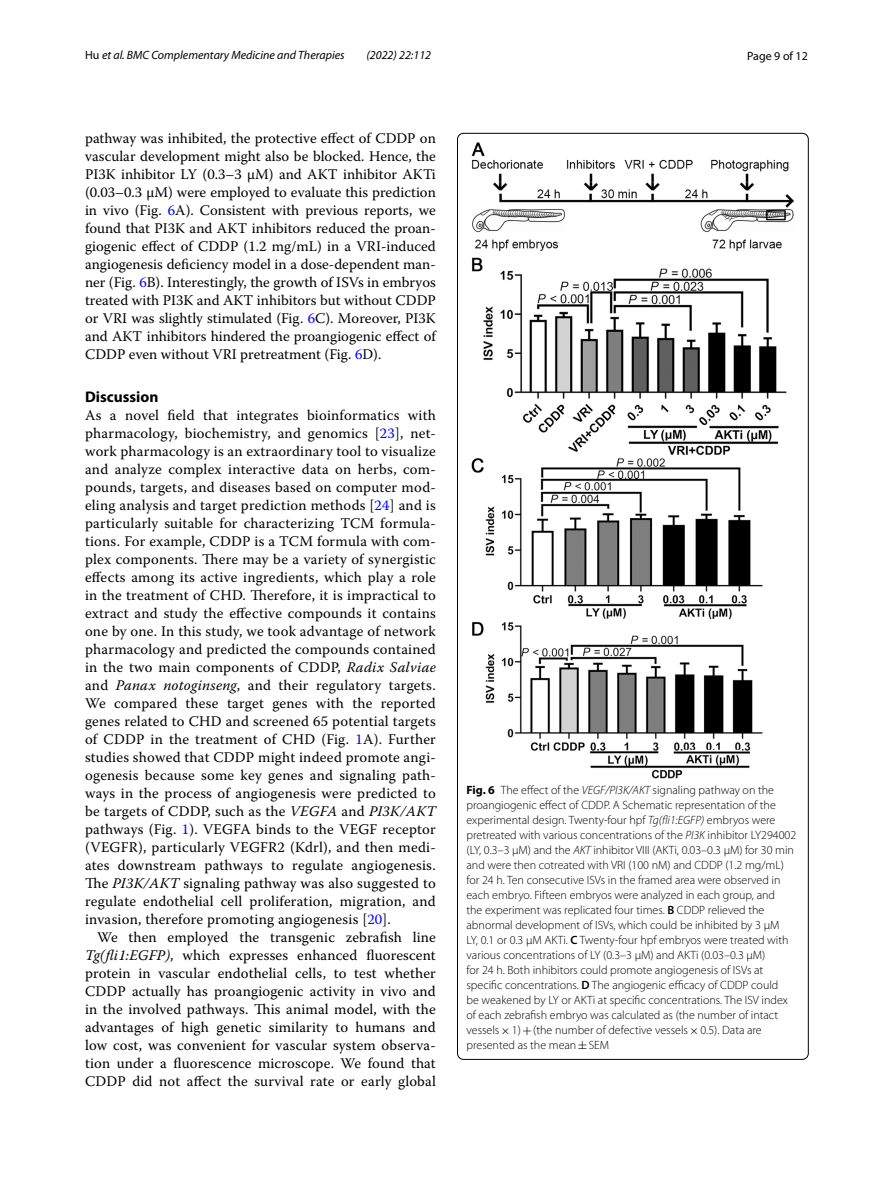
<style>
.page{position:relative;width:893px;height:1187px;background:#fff}
.page>*{position:absolute;margin:0;border:0;box-sizing:border-box;transform-origin:0 0}
.t1{font:700 15.45px "Myriad Pro";color:#000}
.t2{font:14.7px/18px "Warnock Pro";letter-spacing:.01em;color:#000;text-align:justify}
.t3{font:300 12px/15px "Myriad Pro";color:#000}
.t4{font:italic 12px "Myriad Pro";color:#000}
.t5{font:12px "Myriad Pro";color:#000}
.s1{font-style:normal}
.s2{color:#00f}
.s3{font-style:italic}
.s4{font-weight:700}
.s5{font-weight:600}
.s6{font-family:"MTSY";font-weight:400}
</style>
<div class="page">
<img style="left:472px;top:142px;width:322px;height:636px">
<p class="t4" style="left:85px;top:48px;width:261px"><span class="s1">Hu</span> et al. BMC Complementary Medicine and Therapies</p>
<p class="t4" style="left:366px;top:48px;width:66px">(2022) 22:112</p>
<p class="t5" style="left:747px;top:48px;width:62px">Page 9 of 12</p>
<p class="t2" style="left:85px;top:128px;width:352px">pathway was inhibited, the protective effect of CDDP on vascular development might also be blocked. Hence, the PI3K inhibitor LY (0.3–3 µM) and AKT inhibitor AKTi (0.03–0.3 µM) were employed to evaluate this prediction in vivo (Fig. <span class="s2">6</span>A). Consistent with previous reports, we found that PI3K and AKT inhibitors reduced the proan&shy;giogenic effect of CDDP (1.2 mg/mL) in a VRI-induced angiogenesis deficiency model in a dose-dependent man&shy;ner (Fig. <span class="s2">6</span>B). Interestingly, the growth of ISVs in embryos treated with PI3K and AKT inhibitors but without CDDP or VRI was slightly stimulated (Fig. <span class="s2">6</span>C). Moreover, PI3K and AKT inhibitors hindered the proangiogenic effect of CDDP even without VRI pretreatment (Fig. <span class="s2">6</span>D).</p>
<p class="t1" style="left:85px;top:386px;width:75px">Discussion</p>
<p class="t2" style="left:85px;top:406px;width:352px">As a novel field that integrates bioinformatics with pharmacology, biochemistry, and genomics [<span class="s2">23</span>], net&shy;work pharmacology is an extraordinary tool to visualize and analyze complex interactive data on herbs, com&shy;pounds, targets, and diseases based on computer mod&shy;eling analysis and target prediction methods [<span class="s2">24</span>] and is particularly suitable for characterizing TCM formula&shy;tions. For example, CDDP is a TCM formula with com&shy;plex components. There may be a variety of synergistic effects among its active ingredients, which play a role in the treatment of CHD. Therefore, it is impractical to extract and study the effective compounds it contains one by one. In this study, we took advantage of network pharmacology and predicted the compounds contained in the two main components of CDDP, <span class="s3">Radix Salviae </span>and <span class="s3">Panax notoginseng</span>, and their regulatory targets.<br>We compared these target genes with the reported genes related to CHD and screened 65 potential targets of CDDP in the treatment of CHD (Fig. <span class="s2">1</span>A). Further studies showed that CDDP might indeed promote angi&shy;ogenesis because some key genes and signaling path&shy;ways in the process of angiogenesis were predicted to be targets of CDDP, such as the <span class="s3">VEGFA</span> and <span class="s3">PI3K/AKT </span>pathways (Fig. <span class="s2">1</span>). VEGFA binds to the VEGF receptor (VEGFR), particularly VEGFR2 (Kdrl), and then medi&shy;ates downstream pathways to regulate angiogenesis.<br>The <span class="s3">PI3K/AKT</span> signaling pathway was also suggested to regulate endothelial cell proliferation, migration, and invasion, therefore promoting angiogenesis [<span class="s2">20</span>].</p>
<p class="t2" style="left:85px;top:928px;width:352px;text-indent:12px">We then employed the transgenic zebrafish line <span class="s3">Tg(fli1:EGFP)</span>, which expresses enhanced fluorescent protein in vascular endothelial cells, to test whether CDDP actually has proangiogenic activity in vivo and in the involved pathways. This animal model, with the advantages of high genetic similarity to humans and low cost, was convenient for vascular system observa&shy;tion under a fluorescence microscope. We found that CDDP did not affect the survival rate or early global</p>
<p class="t3" style="left:466px;top:782px;width:331px"><span class="s4">Fig. 6</span> The effect of the <span class="s3">VEGF/PI3K/AKT</span> signaling pathway on the proangiogenic effect of CDDP. A Schematic representation of the experimental design. Twenty-four hpf <span class="s3">Tg(fli1:EGFP)</span> embryos were pretreated with various concentrations of the <span class="s3">PI3K</span> inhibitor LY294002 (LY, 0.3–3 µM) and the <span class="s3">AKT</span> inhibitor VIII (AKTi, 0.03–0.3 µM) for 30 min and were then cotreated with VRI (100 nM) and CDDP (1.2 mg/mL) for 24 h. Ten consecutive ISVs in the framed area were observed in each embryo. Fifteen embryos were analyzed in each group, and<br>the experiment was replicated four times. <span class="s5">B</span> CDDP relieved the abnormal development of ISVs, which could be inhibited by 3 µM<br>LY, 0.1 or 0.3 µM AKTi. <span class="s5">C</span> Twenty-four hpf embryos were treated with various concentrations of LY (0.3–3 µM) and AKTi (0.03–0.3 µM)<br>for 24 h. Both inhibitors could promote angiogenesis of ISVs at specific concentrations. <span class="s5">D</span> The angiogenic efficacy of CDDP could<br>be weakened by LY or AKTi at specific concentrations. The ISV index of each zebrafish embryo was calculated as (the number of intact vessels<span class="s6">×</span>1)<span class="s6">+</span>(the number of defective vessels<span class="s6">×</span>0.5). Data are presented as the mean<span class="s6">±</span>SEM</p>
</div>
